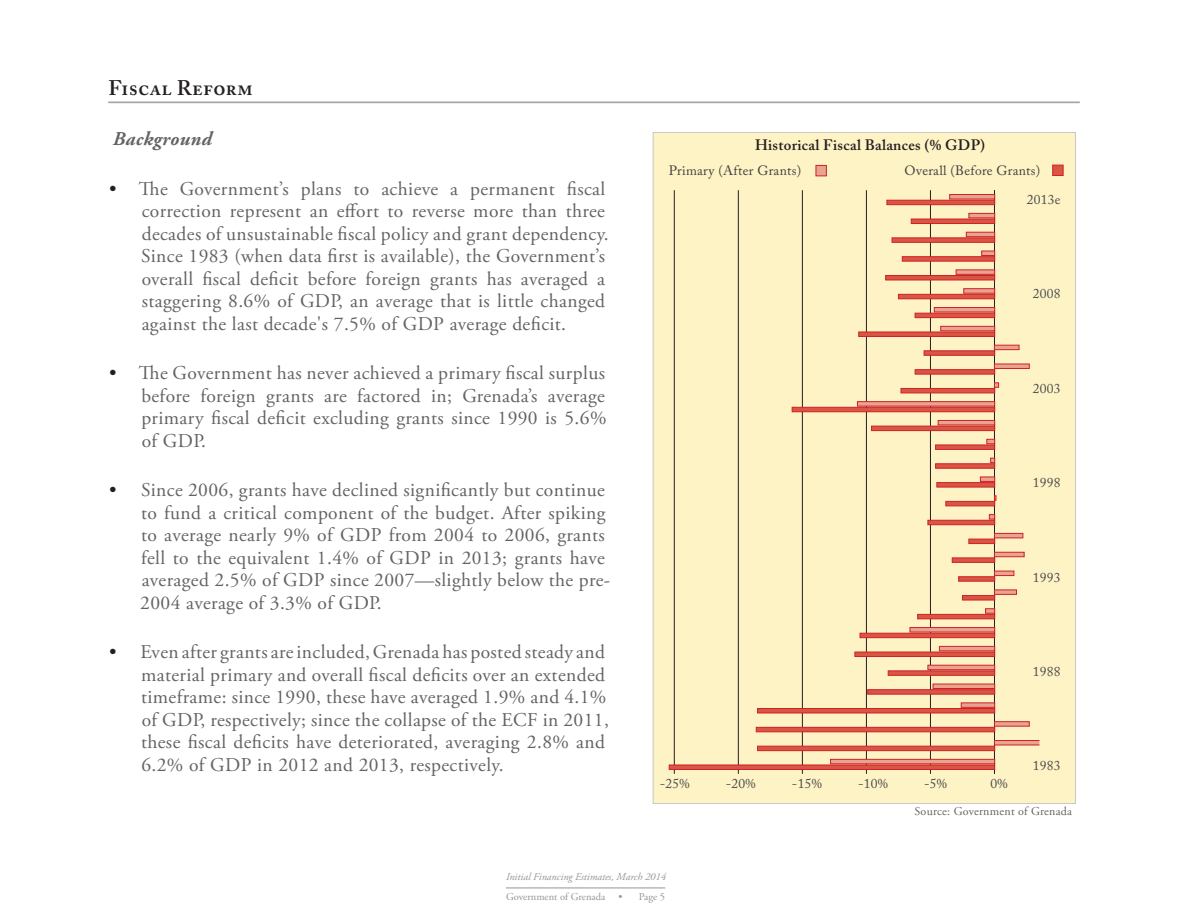
<style>
.page{position:relative;width:1188px;height:918px;background:#fff}
.page>*{position:absolute;margin:0;border:0;box-sizing:border-box;transform-origin:0 0}
.t1{font:600 21px "Adobe Caslon Pro";letter-spacing:.02em;color:#231f20}
.t2{font:19.5px/22.5px "Adobe Garamond Pro";letter-spacing:.02em;color:#636366}
.t3{font:italic 700 19.5px "Adobe Garamond Pro";letter-spacing:.02em;color:#636366}
.t4{font:600 15px "Adobe Caslon Pro";letter-spacing:.02em;color:#231f20}
.t5{font:13.5px "Adobe Caslon Pro";letter-spacing:.02em;color:#4b4c4d}
.t6{font:13.5px "Adobe Caslon Pro";letter-spacing:.02em;color:#3e3e3f}
.t7{font:12px "Adobe Garamond Pro";letter-spacing:.02em;color:#636366}
.t8{font:italic 10.5px "Adobe Garamond Pro";color:#939598}
.t9{font:10.5px "Adobe Garamond Pro";color:#939598}
.s1{color:#231f20}
</style>
<div class="page">
<hr style="left:506px;top:888px;width:159px;height:1px;background:#939598">
<hr style="left:108px;top:102px;width:972px;height:1px;background:#a3a4a8">
<div style="left:653px;top:132px;width:423px;height:672px;background:#fdf3c5"></div>
<div style="left:816px;top:165px;width:11px;height:11px;background:#e9a48f;border:1px solid #cf2029"></div>
<div style="left:1053px;top:165px;width:10px;height:11px;background:#d95643;border:1px solid #cf2029"></div>
<hr style="left:674px;top:190px;width:1px;height:584px;background:#231f20">
<hr style="left:738px;top:190px;width:1px;height:584px;background:#231f20">
<hr style="left:802px;top:190px;width:1px;height:584px;background:#231f20">
<hr style="left:866px;top:190px;width:1px;height:584px;background:#231f20">
<hr style="left:930px;top:190px;width:1px;height:584px;background:#231f20">
<hr style="left:994px;top:190px;width:1px;height:584px;background:#231f20">
<svg style="left:887px;top:200px;width:108px;height:5px"></svg>
<svg style="left:911px;top:219px;width:84px;height:5px"></svg>
<svg style="left:892px;top:238px;width:103px;height:5px"></svg>
<svg style="left:902px;top:256px;width:93px;height:5px"></svg>
<svg style="left:885px;top:275px;width:110px;height:5px"></svg>
<svg style="left:898px;top:294px;width:97px;height:5px"></svg>
<svg style="left:915px;top:313px;width:80px;height:5px"></svg>
<svg style="left:859px;top:332px;width:136px;height:5px"></svg>
<div style="left:924px;top:351px;width:71px;height:4px;background:#d64a3d;border:1px solid #cf2029"></div>
<svg style="left:915px;top:369px;width:80px;height:5px"></svg>
<svg style="left:901px;top:388px;width:94px;height:5px"></svg>
<svg style="left:792px;top:407px;width:203px;height:5px"></svg>
<svg style="left:871px;top:426px;width:124px;height:5px"></svg>
<svg style="left:935px;top:445px;width:60px;height:5px"></svg>
<svg style="left:935px;top:464px;width:60px;height:4px"></svg>
<svg style="left:937px;top:482px;width:58px;height:5px"></svg>
<svg style="left:946px;top:501px;width:49px;height:5px"></svg>
<svg style="left:928px;top:520px;width:67px;height:5px"></svg>
<svg style="left:969px;top:539px;width:26px;height:5px"></svg>
<svg style="left:952px;top:558px;width:43px;height:5px"></svg>
<svg style="left:958px;top:577px;width:37px;height:4px"></svg>
<svg style="left:962px;top:595px;width:33px;height:5px"></svg>
<svg style="left:917px;top:614px;width:78px;height:5px"></svg>
<svg style="left:860px;top:633px;width:135px;height:5px"></svg>
<svg style="left:855px;top:652px;width:140px;height:5px"></svg>
<svg style="left:888px;top:671px;width:107px;height:5px"></svg>
<svg style="left:868px;top:689px;width:127px;height:5px"></svg>
<svg style="left:757px;top:708px;width:238px;height:5px"></svg>
<svg style="left:756px;top:727px;width:239px;height:5px"></svg>
<svg style="left:757px;top:746px;width:238px;height:5px"></svg>
<svg style="left:669px;top:765px;width:326px;height:5px;background:#d5453b"></svg>
<svg style="left:949px;top:194px;width:46px;height:5px"></svg>
<svg style="left:969px;top:213px;width:26px;height:5px"></svg>
<svg style="left:966px;top:232px;width:29px;height:5px"></svg>
<svg style="left:982px;top:251px;width:13px;height:5px"></svg>
<svg style="left:956px;top:270px;width:39px;height:5px"></svg>
<svg style="left:964px;top:288px;width:31px;height:5px"></svg>
<svg style="left:934px;top:307px;width:61px;height:5px"></svg>
<svg style="left:941px;top:326px;width:54px;height:5px"></svg>
<svg style="left:994px;top:345px;width:25px;height:5px"></svg>
<svg style="left:994px;top:364px;width:35px;height:5px"></svg>
<svg style="left:994px;top:383px;width:5px;height:4px"></svg>
<svg style="left:857px;top:401px;width:138px;height:5px"></svg>
<svg style="left:938px;top:420px;width:57px;height:5px"></svg>
<svg style="left:987px;top:439px;width:8px;height:5px"></svg>
<svg style="left:990px;top:458px;width:5px;height:5px"></svg>
<svg style="left:980px;top:477px;width:15px;height:5px"></svg>
<svg style="left:989px;top:514px;width:6px;height:5px"></svg>
<svg style="left:994px;top:533px;width:29px;height:5px"></svg>
<svg style="left:994px;top:552px;width:30px;height:5px"></svg>
<svg style="left:994px;top:571px;width:20px;height:5px"></svg>
<svg style="left:994px;top:590px;width:23px;height:5px"></svg>
<svg style="left:985px;top:609px;width:10px;height:4px"></svg>
<svg style="left:910px;top:627px;width:85px;height:5px"></svg>
<svg style="left:939px;top:646px;width:56px;height:5px"></svg>
<svg style="left:928px;top:665px;width:67px;height:5px"></svg>
<svg style="left:933px;top:684px;width:62px;height:5px"></svg>
<svg style="left:961px;top:703px;width:34px;height:5px"></svg>
<svg style="left:994px;top:722px;width:35px;height:4px"></svg>
<svg style="left:994px;top:740px;width:46px;height:5px"></svg>
<svg style="left:830px;top:759px;width:165px;height:5px"></svg>
<p class="t1" style="left:108px;top:75px;width:146px">Fiscal Reform</p>
<p class="t3" style="left:113px;top:128px;width:100px">Background</p>
<p class="t2" style="left:141px;top:178px;width:469px;text-indent:-32px"><span class="s1">•</span> The Government’s plans to achieve a permanent fiscal correction represent an effort to reverse more than three decades of unsustainable fiscal policy and grant dependency.<br>Since 1983 (when data first is available), the Government’s overall fiscal deficit before foreign grants has averaged a staggering 8.6% of GDP, an average that is little changed against the last decade's 7.5% of GDP average deficit.</p>
<p class="t2" style="left:141px;top:363px;width:467px;text-align:justify;text-indent:-32px"><span class="s1">•</span> The Government has never achieved a primary fiscal surplus before foreign grants are factored in; Grenada’s average primary fiscal deficit excluding grants since 1990 is 5.6% of GDP.</p>
<p class="t2" style="left:140px;top:480px;width:471px;text-indent:-31px"><span class="s1">•</span> Since 2006, grants have declined significantly but continue to fund a critical component of the budget. After spiking to average nearly 9% of GDP from 2004 to 2006, grants fell to the equivalent 1.4% of GDP in 2013; grants have averaged 2.5% of GDP since 2007—slightly below the pre-2004 average of 3.3% of GDP.</p>
<p class="t2" style="left:141px;top:642px;width:469px;text-indent:-32px"><span class="s1">•</span> Even after grants are included, Grenada has posted steady and material primary and overall fiscal deficits over an extended timeframe: since 1990, these have averaged 1.9% and 4.1% of GDP, respectively; since the collapse of the ECF in 2011, these fiscal deficits have deteriorated, averaging 2.8% and 6.2% of GDP in 2012 and 2013, respectively.</p>
<p class="t4" style="left:755px;top:136px;width:232px">Historical Fiscal Balances (% GDP)</p>
<p class="t6" style="left:669px;top:163px;width:134px">Primary (After Grants)</p>
<p class="t6" style="left:904px;top:162px;width:137px">Overall (Before Grants)</p>
<p class="t5" style="left:1027px;top:191px;width:35px">2013e</p>
<p class="t5" style="left:1033px;top:286px;width:29px">2008</p>
<p class="t5" style="left:1033px;top:380px;width:29px">2003</p>
<p class="t5" style="left:1033px;top:475px;width:29px">1998</p>
<p class="t5" style="left:1033px;top:569px;width:29px">1993</p>
<p class="t5" style="left:1033px;top:663px;width:29px">1988</p>
<p class="t5" style="left:660px;top:775px;width:31px">-25%</p>
<p class="t5" style="left:726px;top:775px;width:31px">-20%</p>
<p class="t5" style="left:792px;top:775px;width:31px">-15%</p>
<p class="t5" style="left:858px;top:775px;width:31px">-10%</p>
<p class="t5" style="left:924px;top:775px;width:24px">-5%</p>
<p class="t5" style="left:990px;top:775px;width:19px">0%</p>
<p class="t5" style="left:1033px;top:758px;width:29px">1983</p>
<p class="t7" style="left:915px;top:804px;width:159px">Source: Government of Grenada</p>
<p class="t8" style="left:506px;top:870px;width:162px">Initial Financing Estimates, March 2014</p>
<p class="t9" style="left:506px;top:890px;width:101px">Government of Grenada</p>
<p class="t9" style="left:619px;top:890px;width:48px">• Page 5</p>
</div>
